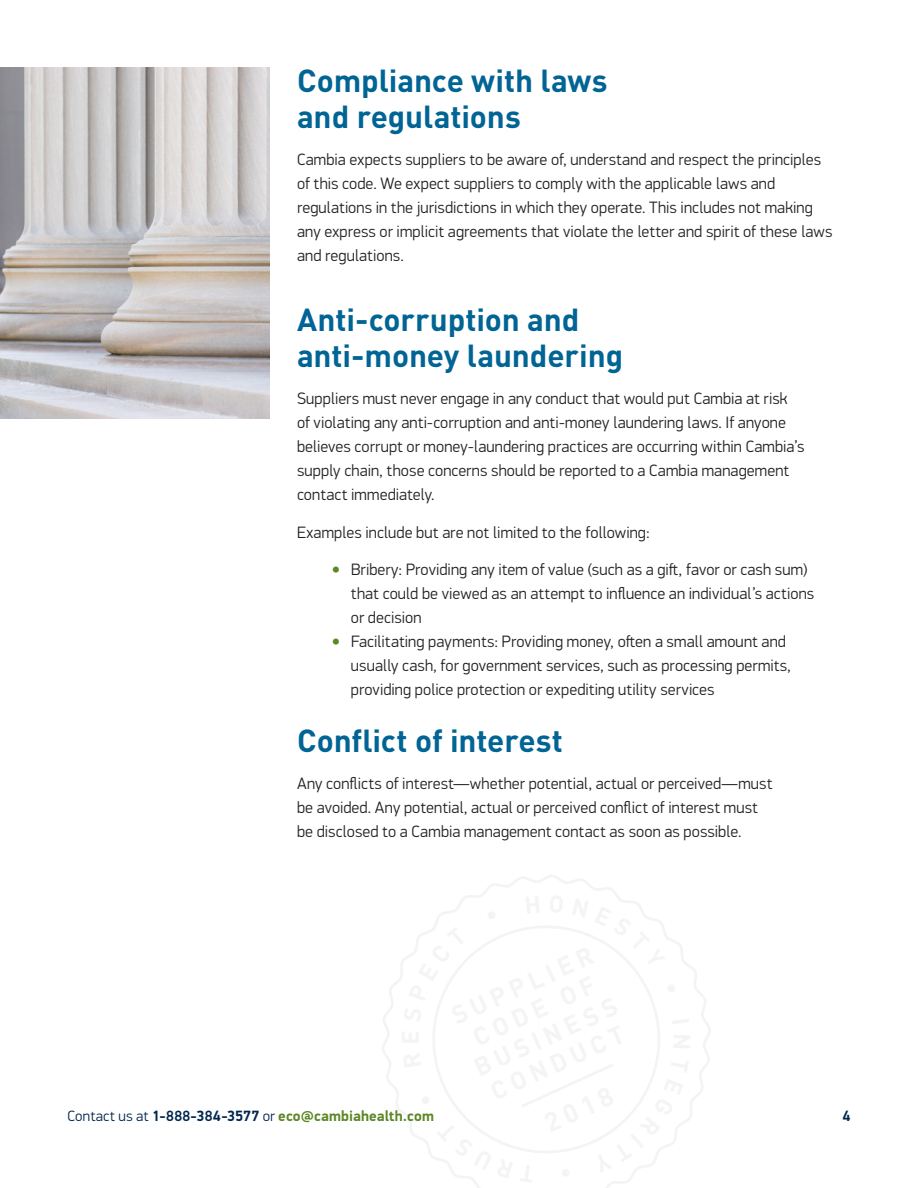
<style>
.page{position:relative;width:918px;height:1188px;background:#fff}
.page>*{position:absolute;margin:0;border:0;box-sizing:border-box;transform-origin:0 0}
.t1{font:700 31.5px/36px "DIN Pro";letter-spacing:-.005em;color:#006494}
.Body{font:300 16.5px/24px "PF Din Display Pro";letter-spacing:.005em;color:#231f20}
.Bullet{font:300 16.5px/24px "PF Din Display Pro";letter-spacing:.005em;color:#231f20}
.t2{font:700 15px "PF Din Display Pro";letter-spacing:.01em;color:#5c8727}
.t3{font:700 15px "PF Din Display Pro";color:#00274e}
.s1{font-size:27px;color:#5c8727}
.s2{font-weight:300;color:#00274e}
.s3{color:#00274e}
</style>
<div class="page">
<svg style="left:382px;top:875px;width:329px;height:313px"></svg>
<svg style="left:414px;top:907px;width:261px;height:264px"></svg>
<svg style="left:518px;top:1061px;width:99px;height:49px"></svg>
<img style="left:0;top:68px;width:270px;height:350px">
<p class="t1" style="left:297px;top:58px;width:312px">Compliance with laws and regulations</p>
<p class="Body" style="left:297px;top:148px;width:537px">Cambia expects suppliers to be aware of, understand and respect the principles of this code. We expect suppliers to comply with the applicable laws and regulations in the jurisdictions in which they operate. This includes not making any express or implicit agreements that violate the letter and spirit of these laws and regulations.</p>
<p class="t1" style="left:297px;top:298px;width:328px">Anti-corruption and anti-money laundering</p>
<p class="Body" style="left:297px;top:387px;width:509px">Suppliers must never engage in any conduct that would put Cambia at risk of violating any anti-corruption and anti-money laundering laws. If anyone believes corrupt or money-laundering practices are occurring within Cambia’s supply chain, those concerns should be reported to a Cambia management contact immediately.</p>
<p class="Body" style="left:297px;top:520px;width:354px">Examples include but are not limited to the following:</p>
<p class="Bullet" style="left:351px;top:558px;width:465px;text-indent:-20px"><span class="s1">•</span> Bribery: Providing any item of value (such as a gift, favor or cash sum) that could be viewed as an attempt to influence an individual’s actions or decision</p>
<p class="Bullet" style="left:351px;top:630px;width:442px;text-indent:-20px"><span class="s1">•</span> Facilitating payments: Providing money, often a small amount and usually cash, for government services, such as processing permits, providing police protection or expediting utility services</p>
<p class="t1" style="left:297px;top:718px;width:268px">Conflict of interest</p>
<p class="Body" style="left:297px;top:772px;width:477px">Any conflicts of interest—whether potential, actual or perceived—must be avoided. Any potential, actual or perceived conflict of interest must be disclosed to a Cambia management contact as soon as possible.</p>
<p class="t2" style="left:68px;top:1106px;width:368px"><span class="s2">Contact us at</span> <span class="s3">1-888-384-3577</span> <span class="s2">or</span> eco@cambiahealth.com</p>
<p class="t3" style="left:842px;top:1106px;width:10px">4</p>
</div>
